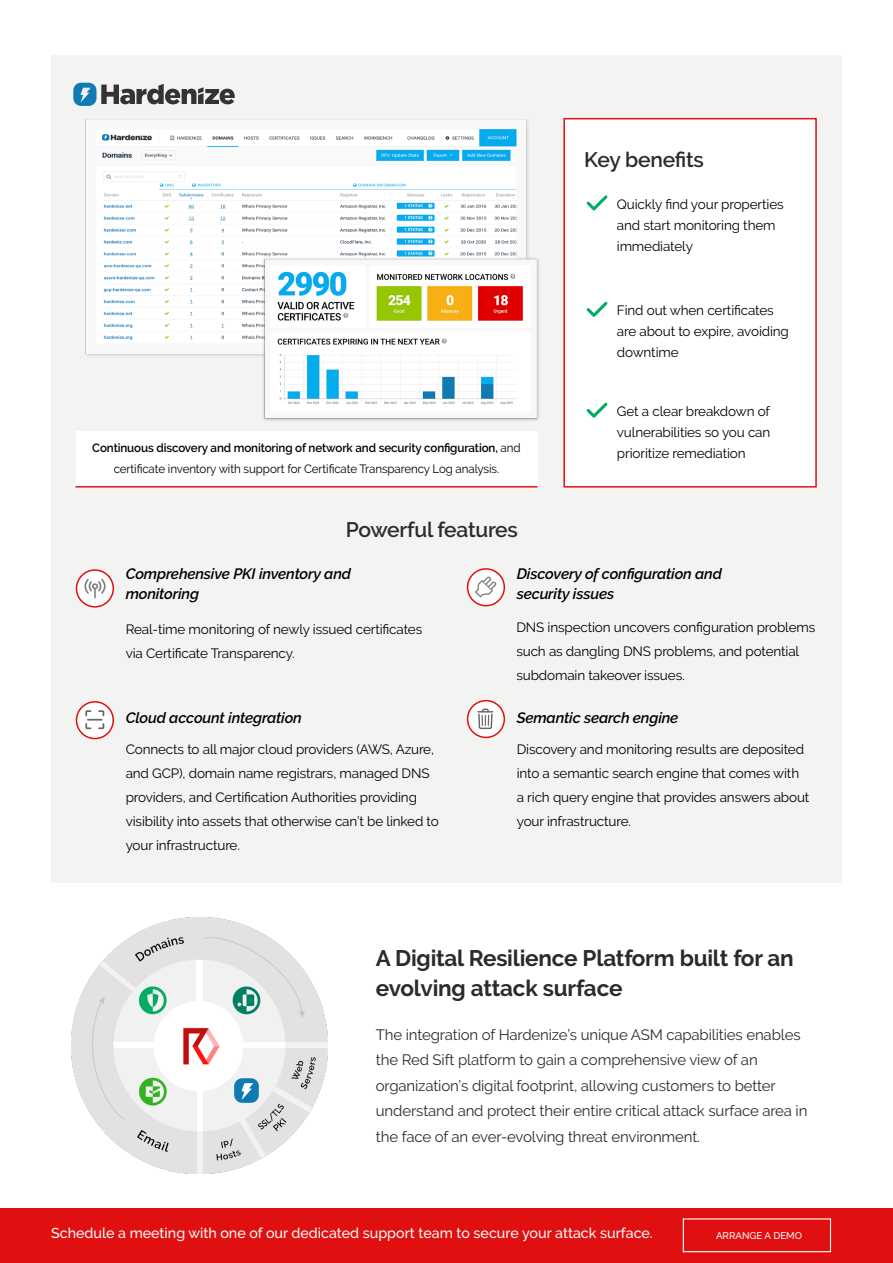
<style>
.page{position:relative;width:893px;height:1263px;background:#fff}
.page>*{position:absolute;margin:0;border:0;box-sizing:border-box;transform-origin:0 0}
.Body_Copy{font:700 22.5px/30px "Raleway";letter-spacing:-.01em;color:#292c2f}
.Body_Copy-2{font:600 21px "Raleway";letter-spacing:-.01em;color:#292c2f}
.Body_Copy-3{font:15px/25.5px "Raleway";letter-spacing:-.01em;color:#292c2f}
.Body_Copy-4{font:italic 600 15px/19.5px "Raleway";letter-spacing:-.01em;color:#000001}
.t1{font:500 14.25px "Raleway";color:#fff}
.Body_Copy-5{font:13.5px/24px "Raleway";letter-spacing:-.01em;color:#000001}
.Body_Copy-6{font:12px/21px "Raleway";letter-spacing:-.01em;color:#000001;text-align:center}
.t2{font:500 9.75px "Raleway";color:#fff}
.s1{font-weight:600}
</style>
<div class="page">
<div style="left:51px;top:55px;width:790px;height:827px;background:#f3f3f1"></div>
<div style="left:76px;top:432px;width:462px;height:56px;background:#fff"></div>
<hr style="left:76px;top:486px;width:462px;height:2px;background:#e11010">
<svg style="left:73px;top:83px;width:162px;height:23px"></svg>
<div style="left:563px;top:118px;width:254px;height:370px;background:#fff;border:2px solid #e11010"></div>
<svg style="left:586px;top:302px;width:22px;height:15px"></svg>
<svg style="left:586px;top:195px;width:22px;height:16px"></svg>
<svg style="left:586px;top:402px;width:22px;height:16px"></svg>
<svg style="left:77px;top:570px;width:36px;height:37px"></svg>
<div style="left:76px;top:569px;width:38px;height:38px;border:2px solid #e11010;border-radius:50%"></div>
<img style="left:82px;top:576px;width:26px;height:25px">
<img style="left:85px;top:119px;width:443px;height:237px">
<div style="left:468px;top:701px;width:36px;height:36px;background:#fff;border-radius:50%"></div>
<div style="left:467px;top:700px;width:38px;height:38px;border:2px solid #e11010;border-radius:50%"></div>
<svg style="left:477px;top:709px;width:16px;height:20px"></svg>
<svg style="left:468px;top:569px;width:36px;height:37px"></svg>
<div style="left:467px;top:568px;width:38px;height:38px;border:2px solid #e11010;border-radius:50%"></div>
<img style="left:471px;top:573px;width:29px;height:29px">
<div style="left:0;top:1209px;width:893px;height:54px;background:#e11010"></div>
<div style="left:683px;top:1218px;width:148px;height:34px;border:1px solid #fff"></div>
<div style="left:77px;top:702px;width:36px;height:36px;background:#fff;border-radius:50%"></div>
<div style="left:76px;top:701px;width:38px;height:38px;border:2px solid #e11010;border-radius:50%"></div>
<svg style="left:85px;top:710px;width:19px;height:19px"></svg>
<img style="left:72px;top:918px;width:256px;height:255px">
<img style="left:258px;top:251px;width:281px;height:170px">
<p class="Body_Copy-2" style="left:584px;top:148px;width:121px">Key benefits</p>
<p class="Body_Copy-5" style="left:617px;top:194px;width:168px;line-height:21px">Quickly find your properties and start monitoring them immediately</p>
<p class="Body_Copy-6" style="left:92px;top:437px;width:430px"><span class="s1">Continuous discovery and monitoring of network and security configuration,</span> and certificate inventory with support for Certificate Transparency Log analysis.</p>
<p class="Body_Copy-2" style="left:346px;top:518px;width:174px">Powerful features</p>
<p class="Body_Copy-5" style="left:617px;top:300px;width:174px;line-height:21px">Find out when certificates are about to expire, avoiding downtime</p>
<p class="Body_Copy-5" style="left:617px;top:401px;width:155px;line-height:21px;text-align:justify">Get a clear breakdown of vulnerabilities so you can prioritize remediation</p>
<p class="Body_Copy-4" style="left:126px;top:564px;width:227px">Comprehensive PKI inventory and monitoring</p>
<p class="Body_Copy-5" style="left:126px;top:617px;width:298px">Real-time monitoring of newly issued certificates via Certificate Transparency.</p>
<p class="Body_Copy-4" style="left:126px;top:707px;width:178px">Cloud account integration</p>
<p class="Body_Copy-5" style="left:126px;top:737px;width:315px">Connects to all major cloud providers (AWS, Azure, and GCP), domain name registrars, managed DNS providers, and Certification Authorities providing visibility into assets that otherwise can’t be linked to your infrastructure.</p>
<p class="Body_Copy-4" style="left:517px;top:564px;width:207px">Discovery of configuration and security issues</p>
<p class="Body_Copy-5" style="left:516px;top:615px;width:301px">DNS inspection uncovers configuration problems such as dangling DNS problems, and potential subdomain takeover issues.</p>
<p class="Body_Copy-4" style="left:517px;top:707px;width:163px">Semantic search engine</p>
<p class="Body_Copy-5" style="left:517px;top:737px;width:294px">Discovery and monitoring results are deposited into a semantic search engine that comes with a rich query engine that provides answers about your infrastructure.</p>
<p class="Body_Copy" style="left:376px;top:943px;width:419px">A Digital Resilience Platform built for an evolving attack surface</p>
<p class="Body_Copy-3" style="left:376px;top:1022px;width:433px">The integration of Hardenize’s unique ASM capabilities enables the Red Sift platform to gain a comprehensive view of an organization’s digital footprint, allowing customers to better understand and protect their entire critical attack surface area in the face of an ever-evolving threat environment.</p>
<p class="t1" style="left:51px;top:1225px;width:603px">Schedule a meeting with one of our dedicated support team to secure your attack surface.</p>
<p class="t2" style="left:716px;top:1230px;width:88px">ARRANGE A DEMO</p>
<p class="t1" style="left:456px;top:1225px;width:194px">and secure your email today!</p>
</div>
